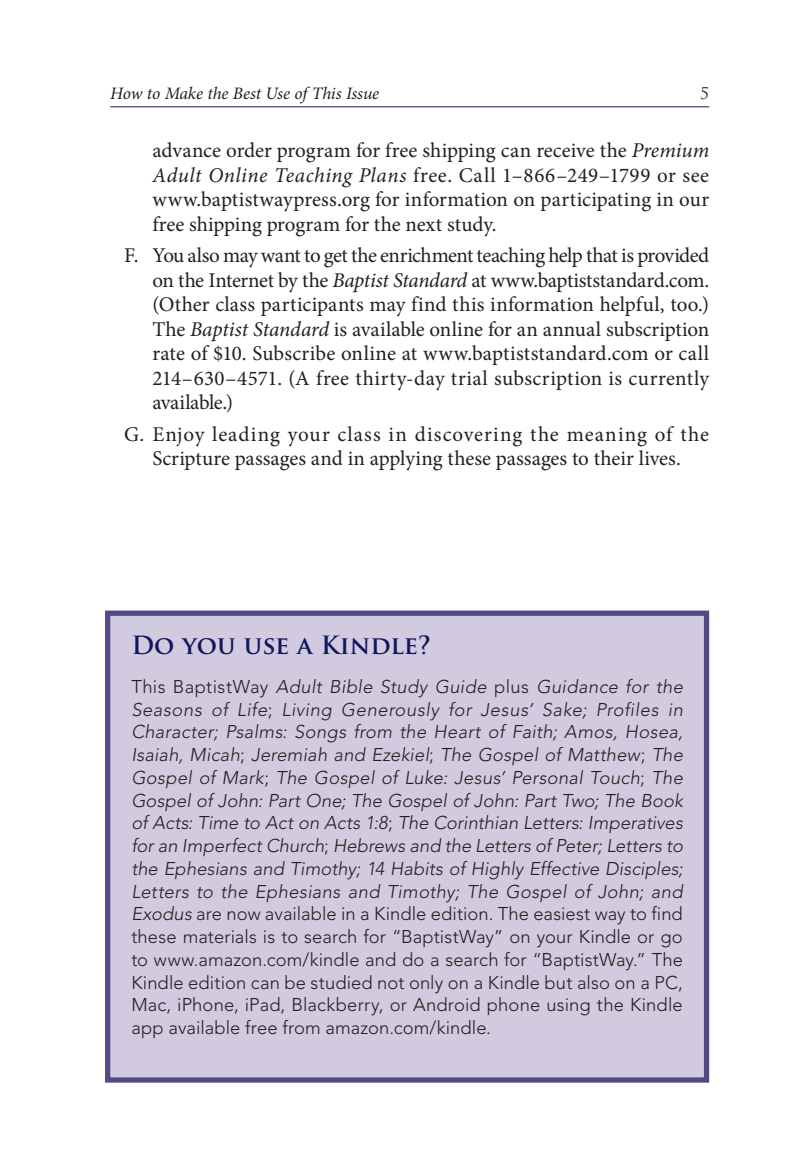
<style>
.page{position:relative;width:788px;height:1166px;background:#fff}
.page>*{position:absolute;margin:0;border:0;box-sizing:border-box;transform-origin:0 0}
.sb_head{font:700 24.5px "Trajan Pro";color:#0f165f}
.t1{font:21px/24.5px "Minion Pro";letter-spacing:.01em;color:#231f20;text-align:justify}
.sb{font:italic 300 18.38px/22.8px "Avenir";letter-spacing:.02em;color:#231f20;text-align:justify}
.t2{font:italic 17.5px "Minion Pro";letter-spacing:-.015em;color:#231f20}
.t3{font:15.75px "Trajan Pro";color:#231f20}
.s1{font-style:italic}
.s2{font-style:normal}
</style>
<div class="page">
<hr style="left:110px;top:106px;width:599px;height:1px;background:#0f165f">
<div style="left:108px;top:613px;width:598px;height:467px;background:#d2cade"></div>
<div style="left:105px;top:610px;width:604px;height:472px;border:5px solid #534985"></div>
<p class="t2" style="left:110px;top:82px;width:270px">How to Make the Best Use of This Issue</p>
<p class="t3" style="left:700px;top:84px;width:10px">5</p>
<p class="t1" style="left:152px;top:138px;width:558px">advance order program for free shipping can receive the <span class="s1">Premium Adult Online Teaching Plans</span> free. Call 1–866–249–1799 or see www.baptistwaypress.org for information on participating in our free shipping program for the next study.</p>
<p class="t1" style="left:152px;top:243px;width:558px;text-indent:-28px">F. You also may want to get the enrichment teaching help that is provided on the Internet by the <span class="s1">Baptist Standard</span> at www.baptiststandard.com. (Other class participants may find this information helpful, too.)<br>The <span class="s1">Baptist Standard</span> is available online for an annual subscription rate of $10. Subscribe online at www.baptiststandard.com or call 214–630–4571. (A free thirty-day trial subscription is currently available.)</p>
<p class="t1" style="left:124px;top:422px;width:586px;text-align:center">G. Enjoy leading your class in discovering the meaning of the<br>Scripture passages and in applying these passages to their lives.</p>
<p class="sb_head" style="left:131px;top:630px;width:301px">Do you use a Kindle?</p>
<p class="sb" style="left:131px;top:675px;width:553px"><span class="s2">This BaptistWay</span> Adult Bible Study Guide <span class="s2">plus</span> Guidance for the Seasons of Life<span class="s2">;</span> Living Generously for Jesus’ Sake; Profiles in Character; Psalms: Songs from the Heart of Faith; Amos, Hosea, Isaiah, Micah<span class="s2">;</span> Jeremiah and Ezekiel<span class="s2">;</span> The Gospel of Matthew<span class="s2">;</span> The Gospel of Mark<span class="s2">;</span> The Gospel of Luke: Jesus’ Personal Touch<span class="s2">;</span> The Gospel of John: Part One; The Gospel of John: Part Two; The Book of Acts: Time to Act on Acts 1:8<span class="s2">;</span> The Corinthian Letters: Imperatives for an Imperfect Church<span class="s2">;</span> Hebrews and the Letters of Peter; Letters to the Ephesians and Timothy; 14 Habits of Highly Effective Disciples; Letters to the Ephesians and Timothy; The Gospel of John; and Exodus <span class="s2">are now available in a Kindle edition. The easiest way to find these materials is to search for “BaptistWay” on your Kindle or go to www.amazon.com/kindle and do a search for “BaptistWay.” The Kindle edition can be studied not only on a Kindle but also on a PC, Mac, iPhone, iPad, Blackberry, or Android phone using the Kindle app available free from amazon.com/kindle.</span></p>
</div>
